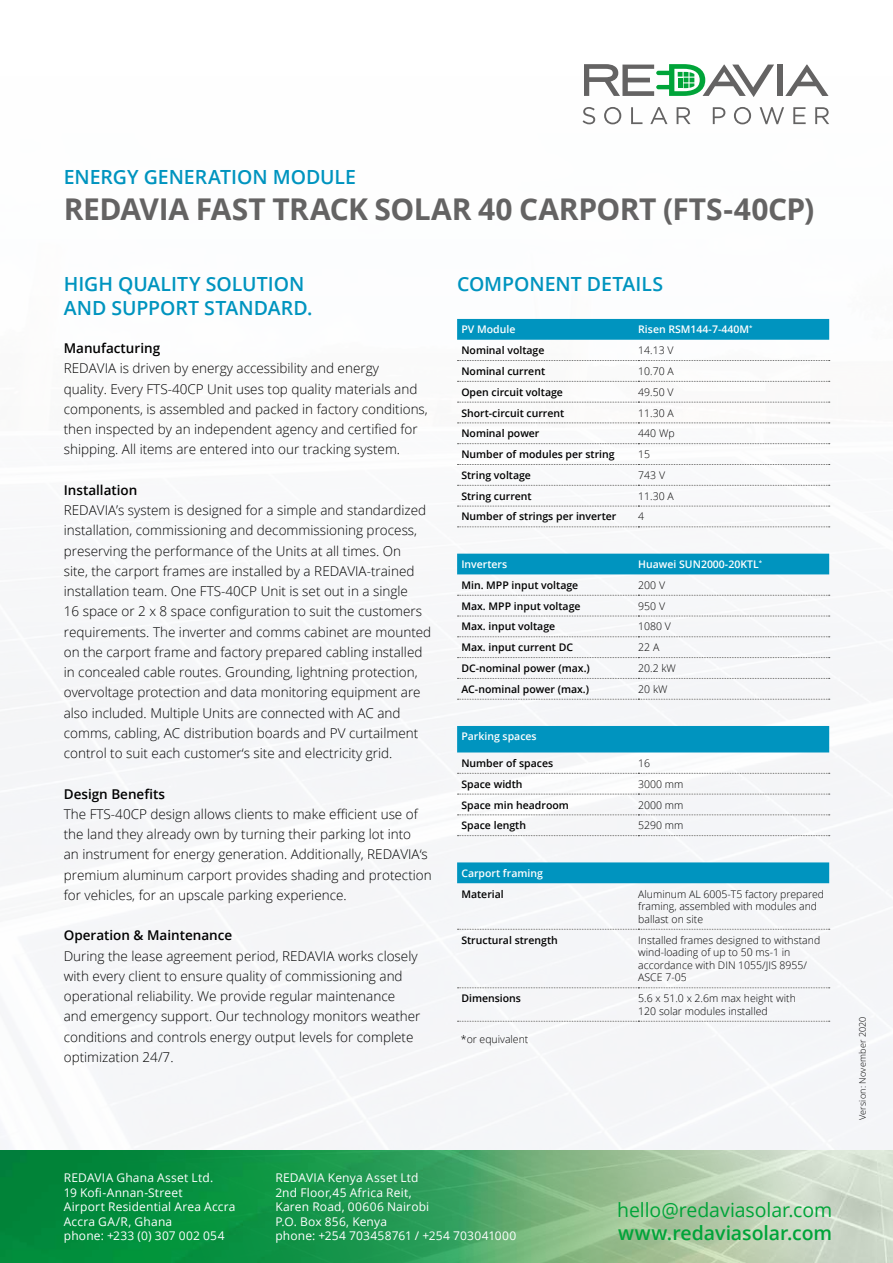
<style>
.page{position:relative;width:893px;height:1263px;background:#fff}
.page>*{position:absolute;margin:0;border:0;box-sizing:border-box;transform-origin:0 0}
.t1{font:700 30px "Open Sans";letter-spacing:-.01em;color:#646363}
.t2{font:600 19.5px/24px "Open Sans";letter-spacing:-.005em;color:#0094bf}
.t3{font:19.5px "Open Sans";letter-spacing:-.005em;color:#00a439}
.t4{font:600 19.5px "Open Sans";letter-spacing:-.005em;color:#00a439}
.t5{font:300 13.5px/20.2px "Open Sans";color:#000}
.t6{font:600 13.5px "Open Sans";color:#000}
.t7{font:12px/14.4px "Open Sans";letter-spacing:.015em;color:#fff}
.t8{font:600 10.5px "Open Sans";color:#000}
.t9{font:300 10.5px/12.6px "Open Sans";color:#000}
.t10{font:600 10.5px "Open Sans";color:#fff}
.t11{font:300 9px "Open Sans";letter-spacing:.025em;color:#000}
</style>
<div class="page">
<img style="left:0;top:64px;width:893px;height:1086px">
<img style="left:0;top:1150px;width:893px;height:113px">
<div style="left:457px;top:319px;width:372px;height:21px;background:#0094bf"></div>
<svg style="left:457px;top:360px;width:373px;height:1px"></svg>
<svg style="left:457px;top:381px;width:373px;height:1px"></svg>
<svg style="left:457px;top:402px;width:373px;height:1px"></svg>
<svg style="left:457px;top:422px;width:373px;height:1px"></svg>
<svg style="left:457px;top:443px;width:373px;height:1px"></svg>
<svg style="left:457px;top:464px;width:373px;height:1px"></svg>
<svg style="left:457px;top:485px;width:373px;height:1px"></svg>
<svg style="left:457px;top:506px;width:373px;height:1px"></svg>
<svg style="left:457px;top:526px;width:373px;height:1px"></svg>
<div style="left:457px;top:554px;width:372px;height:20px;background:#0094bf"></div>
<svg style="left:457px;top:595px;width:373px;height:1px"></svg>
<svg style="left:457px;top:616px;width:373px;height:1px"></svg>
<svg style="left:457px;top:636px;width:373px;height:1px"></svg>
<svg style="left:457px;top:657px;width:373px;height:1px"></svg>
<svg style="left:457px;top:678px;width:373px;height:1px"></svg>
<svg style="left:457px;top:699px;width:373px;height:1px"></svg>
<div style="left:457px;top:726px;width:372px;height:26px;background:#0094bf"></div>
<svg style="left:457px;top:773px;width:373px;height:1px"></svg>
<svg style="left:457px;top:794px;width:373px;height:1px"></svg>
<svg style="left:457px;top:814px;width:373px;height:1px"></svg>
<svg style="left:457px;top:835px;width:373px;height:1px"></svg>
<div style="left:457px;top:862px;width:372px;height:21px;background:#0094bf"></div>
<svg style="left:457px;top:929px;width:373px;height:1px"></svg>
<svg style="left:457px;top:987px;width:373px;height:1px"></svg>
<svg style="left:457px;top:1021px;width:373px;height:1px"></svg>
<div style="left:777px;top:65px;width:5px;height:31px;background:#646363"></div>
<svg style="left:785px;top:65px;width:43px;height:31px"></svg>
<svg style="left:584px;top:64px;width:190px;height:33px"></svg>
<svg style="left:583px;top:107px;width:12px;height:17px"></svg>
<svg style="left:604px;top:107px;width:17px;height:17px"></svg>
<svg style="left:631px;top:107px;width:11px;height:17px"></svg>
<svg style="left:650px;top:107px;width:17px;height:17px"></svg>
<svg style="left:677px;top:107px;width:13px;height:17px"></svg>
<svg style="left:713px;top:107px;width:12px;height:17px"></svg>
<svg style="left:734px;top:107px;width:17px;height:17px"></svg>
<svg style="left:760px;top:107px;width:24px;height:17px"></svg>
<svg style="left:793px;top:107px;width:13px;height:17px"></svg>
<svg style="left:815px;top:107px;width:14px;height:17px"></svg>
<h2 class="t2" style="left:64px;top:164px;width:294px">ENERGY GENERATION MODULE</h2>
<h1 class="t1" style="left:64px;top:188px;width:752px">REDAVIA FAST TRACK SOLAR 40 CARPORT (FTS-40CP)</h1>
<h2 class="t2" style="left:64px;top:272px;width:250px">HIGH QUALITY SOLUTION<br>AND SUPPORT STANDARD.</h2>
<p class="t6" style="left:64px;top:339px;width:98px">Manufacturing</p>
<p class="t5" style="left:64px;top:358px;width:366px">REDAVIA is driven by energy accessibility and energy<br>quality. Every FTS-40CP Unit uses top quality materials and components, is assembled and packed in factory conditions, then inspected by an independent agency and certified for shipping. All items are entered into our tracking system.</p>
<p class="t6" style="left:64px;top:481px;width:75px">Installation</p>
<p class="t5" style="left:64px;top:500px;width:369px">REDAVIA’s system is designed for a simple and standardized installation, commissioning and decommissioning process, preserving the performance of the Units at all times. On<br>site, the carport frames are installed by a REDAVIA-trained installation team. One FTS-40CP Unit is set out in a single<br>16 space or 2 x 8 space configuration to suit the customers requirements. The inverter and comms cabinet are mounted on the carport frame and factory prepared cabling installed in concealed cable routes. Grounding, lightning protection, overvoltage protection and data monitoring equipment are also included. Multiple Units are connected with AC and comms, cabling, AC distribution boards and PV curtailment control to suit each customer‘s site and electricity grid.</p>
<p class="t6" style="left:64px;top:784px;width:103px">Design Benefits</p>
<p class="t5" style="left:64px;top:803px;width:369px">The FTS-40CP design allows clients to make efficient use of the land they already own by turning their parking lot into<br>an instrument for energy generation. Additionally, REDAVIA‘s premium aluminum carport provides shading and protection for vehicles, for an upscale parking experience.</p>
<p class="t6" style="left:64px;top:926px;width:170px">Operation &amp; Maintenance</p>
<p class="t5" style="left:64px;top:945px;width:358px">During the lease agreement period, REDAVIA works closely with every client to ensure quality of commissioning and operational reliability. We provide regular maintenance and emergency support. Our technology monitors weather conditions and controls energy output levels for complete optimization 24/7.</p>
<h2 class="t2" style="left:457px;top:272px;width:207px">COMPONENT DETAILS</h2>
<p class="t10" style="left:461px;top:322px;width:56px">PV Module</p>
<p class="t10" style="left:638px;top:322px;width:116px">Risen RSM144-7-440M<sup>*</sup></p>
<p class="t8" style="left:461px;top:343px;width:85px">Nominal voltage</p>
<p class="t9" style="left:638px;top:344px;width:37px">14.13 V</p>
<p class="t8" style="left:461px;top:364px;width:85px">Nominal current</p>
<p class="t9" style="left:638px;top:365px;width:37px">10.70 A</p>
<p class="t8" style="left:461px;top:385px;width:103px">Open circuit voltage</p>
<p class="t9" style="left:638px;top:385px;width:37px">49.50 V</p>
<p class="t8" style="left:461px;top:405px;width:104px">Short-circuit current</p>
<p class="t9" style="left:638px;top:406px;width:37px">11.30 A</p>
<p class="t8" style="left:461px;top:426px;width:80px">Nominal power</p>
<p class="t9" style="left:638px;top:427px;width:38px">440 Wp</p>
<p class="t8" style="left:461px;top:447px;width:155px">Number of modules per string</p>
<p class="t9" style="left:638px;top:448px;width:13px">15</p>
<p class="t8" style="left:461px;top:468px;width:71px">String voltage</p>
<p class="t9" style="left:638px;top:468px;width:28px">743 V</p>
<p class="t8" style="left:461px;top:489px;width:72px">String current</p>
<p class="t9" style="left:638px;top:489px;width:37px">11.30 A</p>
<p class="t8" style="left:461px;top:509px;width:157px">Number of strings per inverter</p>
<p class="t9" style="left:638px;top:510px;width:7px">4</p>
<p class="t10" style="left:461px;top:557px;width:47px">Inverters</p>
<p class="t10" style="left:638px;top:557px;width:125px">Huawei SUN2000-20KTL<sup>*</sup></p>
<p class="t8" style="left:461px;top:578px;width:118px">Min. MPP input voltage</p>
<p class="t9" style="left:638px;top:578px;width:28px">200 V</p>
<p class="t8" style="left:461px;top:599px;width:121px">Max. MPP input voltage</p>
<p class="t9" style="left:638px;top:599px;width:28px">950 V</p>
<p class="t8" style="left:461px;top:619px;width:95px">Max. input voltage</p>
<p class="t9" style="left:638px;top:620px;width:34px">1080 V</p>
<p class="t8" style="left:461px;top:640px;width:113px">Max. input current DC</p>
<p class="t9" style="left:638px;top:641px;width:23px">22 A</p>
<p class="t8" style="left:461px;top:661px;width:130px">DC-nominal power (max.)</p>
<p class="t9" style="left:638px;top:662px;width:39px">20.2 kW</p>
<p class="t8" style="left:461px;top:682px;width:129px">AC-nominal power (max.)</p>
<p class="t9" style="left:638px;top:682px;width:31px">20 kW</p>
<p class="t10" style="left:461px;top:729px;width:77px">Parking spaces</p>
<p class="t8" style="left:461px;top:756px;width:93px">Number of spaces</p>
<p class="t9" style="left:638px;top:756px;width:13px">16</p>
<p class="t8" style="left:461px;top:777px;width:63px">Space width</p>
<p class="t9" style="left:638px;top:777px;width:47px">3000 mm</p>
<p class="t8" style="left:461px;top:797px;width:109px">Space min headroom</p>
<p class="t9" style="left:638px;top:798px;width:47px">2000 mm</p>
<p class="t8" style="left:461px;top:818px;width:66px">Space length</p>
<p class="t9" style="left:638px;top:819px;width:47px">5290 mm</p>
<p class="t10" style="left:461px;top:866px;width:83px">Carport framing</p>
<p class="t8" style="left:461px;top:887px;width:44px">Material</p>
<p class="t9" style="left:638px;top:887px;width:187px">Aluminum AL 6005-T5 factory prepared framing, assembled with modules and ballast on site</p>
<p class="t8" style="left:461px;top:933px;width:98px">Structural strength</p>
<p class="t9" style="left:638px;top:933px;width:183px">Installed frames designed to withstand wind-loading of up to 50 ms-1 in accordance with DIN 1055/JIS 8955/<br>ASCE 7-05</p>
<p class="t8" style="left:461px;top:991px;width:61px">Dimensions</p>
<p class="t9" style="left:638px;top:992px;width:159px">5.6 x 51.0 x 2.6m max height with<br>120 solar modules installed</p>
<p class="t9" style="left:461px;top:1032px;width:69px">*or equivalent</p>
<p class="t7" style="left:64px;top:1170px;width:173px">REDAVIA Ghana Asset Ltd.<br>19 Kofi-Annan-Street<br>Airport Residential Area Accra<br>Accra GA/R, Ghana<br>phone: +233 (0) 307 002 054</p>
<p class="t7" style="left:275px;top:1170px;width:243px">REDAVIA Kenya Asset Ltd<br>2nd Floor,45 Africa Reit,<br>Karen Road, 00606 Nairobi<br>P.O. Box 856, Kenya<br>phone: +254 703458761 / +254 703041000</p>
<h2 class="t3" style="left:617px;top:1196px;width:217px">hello@redaviasolar.com</h2>
<h2 class="t4" style="left:618px;top:1219px;width:215px">www.redaviasolar.com</h2>
<p class="t11" style="left:856px;top:1120px;width:105px;rotate:-90deg">Version: November 2020</p>
</div>
